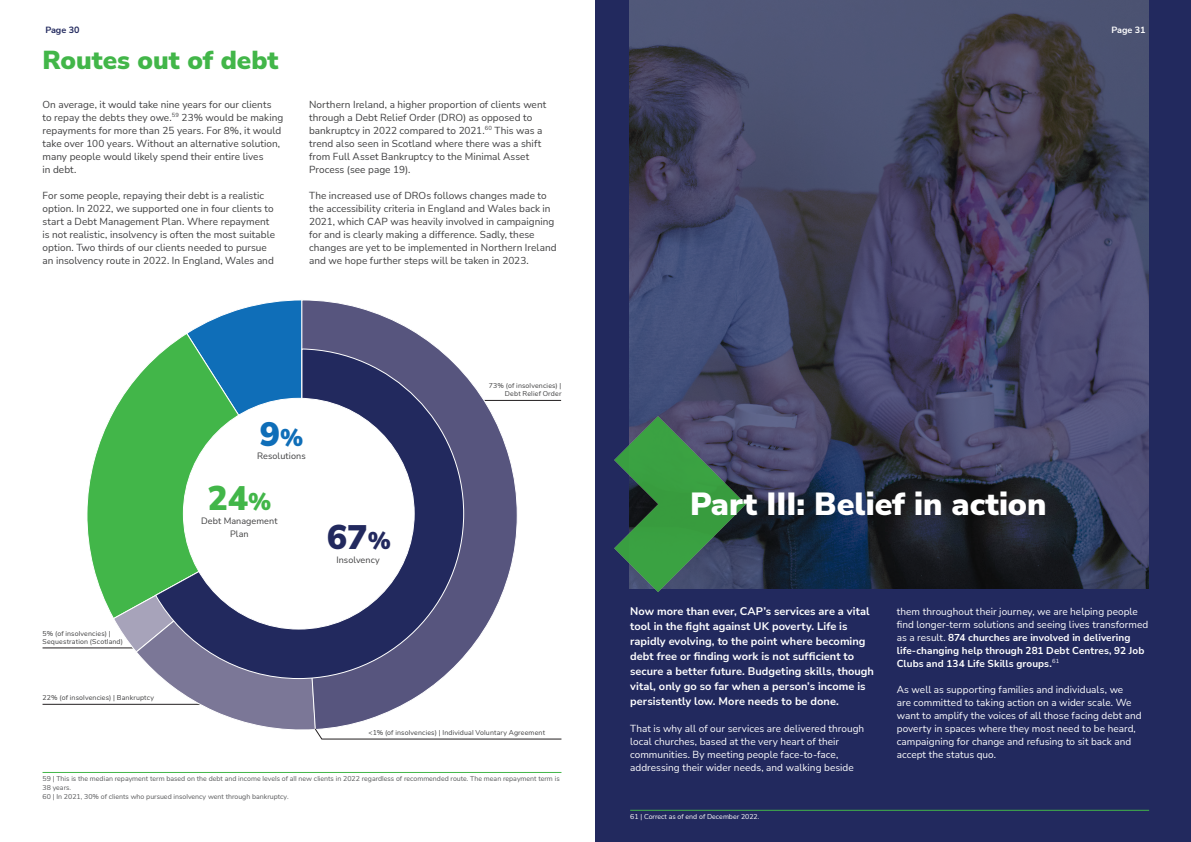
<style>
.page{position:relative;width:1191px;height:842px;background:#fff}
.page>*{position:absolute;margin:0;border:0;box-sizing:border-box;transform-origin:0 0}
.t1{font:900 34px "Nunito Sans";color:#22295e}
.t2{font:900 34px "Nunito Sans";color:#42b649}
.t3{font:900 34px "Nunito Sans";color:#0f6eb8}
.Part_heading{font:900 32px "Nunito Sans";color:#fff}
.Section_Heading{font:900 26px "Nunito Sans";color:#42b649}
.Leading_paragraph{font:700 11px/15px "Nunito Sans";letter-spacing:.005em;color:#fff}
.Body_Text{font:10px/13px "Nunito Sans";letter-spacing:.005em;color:#3e3e3f}
.Body_Text-2{font:10px/13px "Nunito Sans";letter-spacing:.005em;color:#fff}
.Body_Text-3{font:700 10px/13px "Nunito Sans";letter-spacing:.005em;color:#fff}
.Stats_Grey{font:9px/13px "Nunito Sans";letter-spacing:.01em;color:#3e3e3f;text-align:center}
.t4{font:700 9px "Nunito Sans";color:#22295e}
.t5{font:700 9px "Nunito Sans";color:#fff}
.Footnote{font:7px/9px "Nunito";color:#57585a}
.t6{font:7px/8px "Nunito";letter-spacing:.02em;color:#3e3e3f;text-align:right}
.Footnote__white{font:7px "Nunito";color:#fff}
.s1{font-size:24px}
.s2{font-weight:400}
</style>
<div class="page">
<div style="left:595px;top:0;width:596px;height:842px;background:#22295e"></div>
<img style="left:629px;top:0;width:519px;height:589px">
<hr style="left:43px;top:704px;width:197px;height:1px;background:#231f20">
<hr style="left:43px;top:648px;width:197px;height:1px;background:#231f20">
<hr style="left:43px;top:772px;width:518px;height:1px;background:#42b649">
<svg style="left:87px;top:415px;width:25px;height:200px"></svg>
<hr style="left:630px;top:810px;width:519px;height:1px;background:#42b649">
<svg style="left:112px;top:300px;width:450px;height:439px"></svg>
<svg style="left:614px;top:416px;width:132px;height:176px;background:#396d4f"></svg>
<p class="t4" style="left:45px;top:24px;width:36px">Page 30</p>
<p class="Section_Heading" style="left:43px;top:41px;width:237px">Routes out of debt</p>
<p class="Body_Text" style="left:43px;top:97px;width:242px">On average, it would take nine years for our clients<br>to repay the debts they owe.<sup>59</sup> 23% would be making repayments for more than 25 years. For 8%, it would take over 100 years. Without an alternative solution, many people would likely spend their entire lives<br>in debt.</p>
<p class="Body_Text" style="left:43px;top:188px;width:234px">For some people, repaying their debt is a realistic option. In 2022, we supported one in four clients to start a Debt Management Plan. Where repayment is not realistic, insolvency is often the most suitable option. Two thirds of our clients needed to pursue an insolvency route in 2022. In England, Wales and</p>
<p class="Body_Text" style="left:309px;top:97px;width:239px">Northern Ireland, a higher proportion of clients went through a Debt Relief Order (DRO) as opposed to bankruptcy in 2022 compared to 2021.<sup>60</sup> This was a trend also seen in Scotland where there was a shift from Full Asset Bankruptcy to the Minimal Asset Process (see page 19).</p>
<p class="Body_Text" style="left:309px;top:188px;width:249px">The increased use of DROs follows changes made to the accessibility criteria in England and Wales back in 2021, which CAP was heavily involved in campaigning for and is clearly making a difference. Sadly, these changes are yet to be implemented in Northern Ireland and we hope further steps will be taken in 2023.</p>
<p class="t6" style="left:489px;top:381px;width:74px">73% (of insolvencies) |<br>Debt Relief Order</p>
<p class="t3" style="left:260px;top:410px;width:45px">9<span class="s1">%</span></p>
<p class="Stats_Grey" style="left:257px;top:449px;width:50px">Resolutions</p>
<p class="t6" style="left:43px;top:629px;width:82px;text-align:left">5% (of insolvencies) |<br>Sequestration (Scotland)</p>
<p class="t6" style="left:43px;top:693px;width:113px">22% (of insolvencies) | Bankruptcy</p>
<p class="t2" style="left:207px;top:474px;width:65px">24<span class="s1">%</span></p>
<p class="Stats_Grey" style="left:201px;top:514px;width:78px">Debt Management<br>Plan</p>
<p class="t1" style="left:327px;top:513px;width:65px">67<span class="s1">%</span></p>
<p class="Stats_Grey" style="left:336px;top:553px;width:45px">Insolvency</p>
<p class="t6" style="left:369px;top:728px;width:178px">&lt;1% (of insolvencies) | Individual Voluntary Agreement</p>
<p class="Footnote" style="left:43px;top:774px;width:519px">59 | This is the median repayment term based on the debt and income levels of all new clients in 2022 regardless of recommended route. The mean repayment term is<br>38 years.</p>
<p class="Footnote" style="left:43px;top:792px;width:247px">60 | In 2021, 30% of clients who pursued insolvency went through bankruptcy.</p>
<p class="t5" style="left:1111px;top:24px;width:36px">Page 31</p>
<p class="Part_heading" style="left:690px;top:481px;width:358px">Part III: Belief in action</p>
<p class="Leading_paragraph" style="left:630px;top:603px;width:245px">Now more than ever, CAP’s services are a vital tool in the fight against UK poverty. Life is rapidly evolving, to the point where becoming debt free or finding work is not sufficient to secure a better future. Budgeting skills, though vital, only go so far when a person’s income is persistently low. More needs to be done.</p>
<p class="Body_Text-2" style="left:630px;top:721px;width:235px">That is why all of our services are delivered through local churches, based at the very heart of their communities. By meeting people face-to-face, addressing their wider needs, and walking beside</p>
<p class="Footnote__white" style="left:630px;top:812px;width:131px">61 | Correct as of end of December 2022.</p>
<p class="Body_Text-3" style="left:896px;top:604px;width:253px"><span class="s2">them throughout their journey, we are helping people find longer-term solutions and seeing lives transformed as a result.</span> 874 churches are involved in delivering life-changing help through 281 Debt Centres, 92 Job Clubs and 134 Life Skills groups.<sup>61</sup></p>
<p class="Body_Text-2" style="left:896px;top:682px;width:246px">As well as supporting families and individuals, we<br>are committed to taking action on a wider scale. We want to amplify the voices of all those facing debt and poverty in spaces where they most need to be heard, campaigning for change and refusing to sit back and accept the status quo.</p>
</div>
